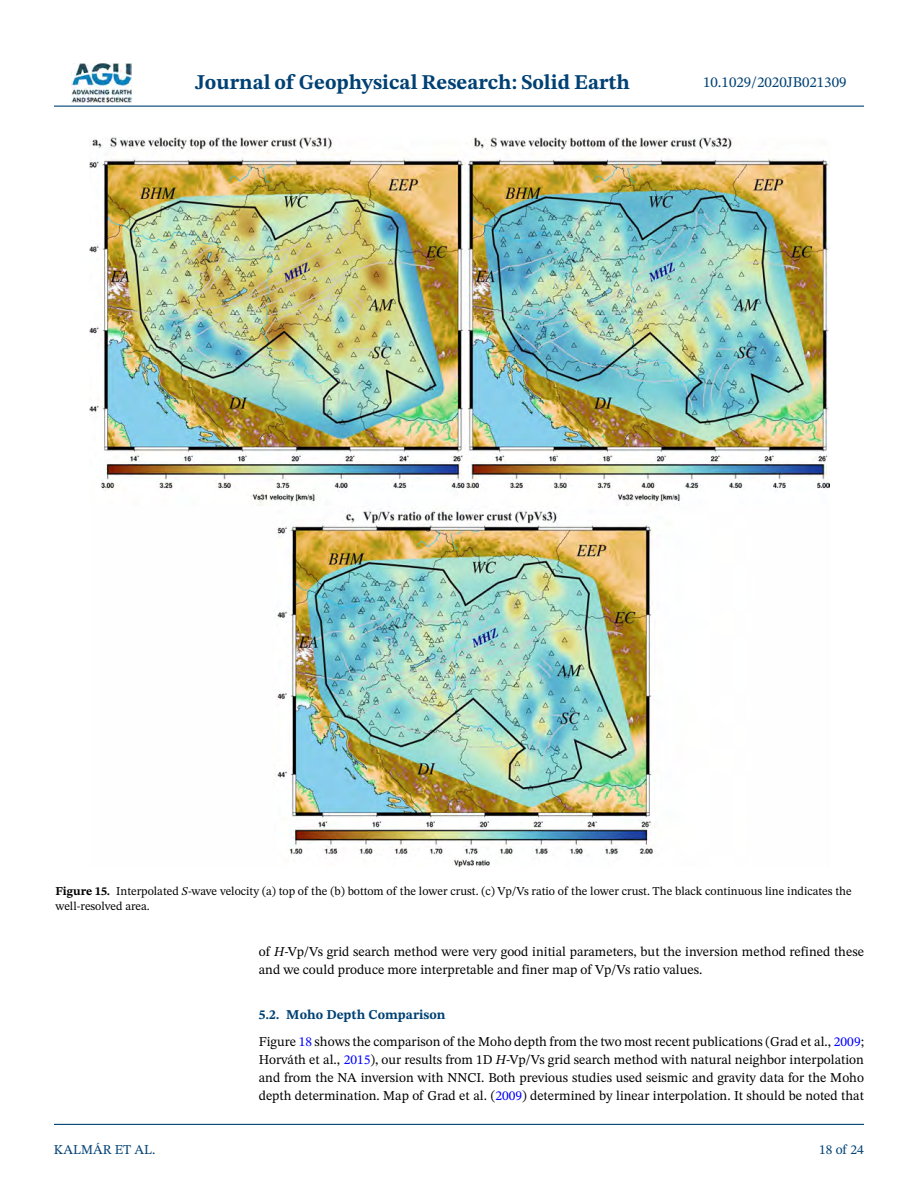
<style>
.page{position:relative;width:918px;height:1188px;background:#fff}
.page>*{position:absolute;margin:0;border:0;box-sizing:border-box;transform-origin:0 0}
.t1{font:700 21px "STIX Two Text";color:#004174}
.t2{font:15px "STIX Two Text";color:#004174}
.t3{font:13.5px/18px "STIX Two Text";color:#000}
.t4{font:13.5px "STIX Two Text";color:#004174}
.t5{font:12px/15px "STIX Two Text";color:#000}
.s1{font-weight:700}
.s2{font-style:italic}
.s3{font-weight:700;color:#004174}
.s4{color:#00f}
</style>
<div class="page">
<hr style="left:54px;top:106px;width:810px;height:1px;background:#004174">
<hr style="left:54px;top:1124px;width:810px;height:1px;background:#004174">
<img style="left:71px;top:63px;width:60px;height:39px">
<img style="left:90px;top:137px;width:740px;height:729px">
<h1 class="t1" style="left:195px;top:67px;width:436px">Journal of Geophysical Research: Solid Earth</h1>
<p class="t2" style="left:703px;top:72px;width:145px">10.1029/2020JB021309</p>
<p class="t5" style="left:56px;top:884px;width:798px"><span class="s1">Figure 15.</span> Interpolated <span class="s2">S</span>-wave velocity (a) top of the (b) bottom of the lower crust. (c) Vp/Vs ratio of the lower crust. The black continuous line indicates the well-resolved area.</p>
<p class="t4" style="left:54px;top:1140px;width:103px">KALMÁR ET AL.</p>
<p class="t3" style="left:259px;top:943px;width:607px">of <span class="s2">H</span>-Vp/Vs grid search method were very good initial parameters, but the inversion method refined these and we could produce more interpretable and finer map of Vp/Vs ratio values.</p>
<p class="t3" style="left:259px;top:1001px;width:607px;line-height:27px"><span class="s3">5.2. Moho Depth Comparison<br></span>Figure <span class="s4">18</span> shows the comparison of the Moho depth from the two most recent publications (Grad et al., <span class="s4">2009</span>;</p>
<p class="t3" style="left:259px;top:1051px;width:607px;text-align:justify">Horváth et al., <span class="s4">2015</span>), our results from 1D <span class="s2">H</span>-Vp/Vs grid search method with natural neighbor interpolation and from the NA inversion with NNCI. Both previous studies used seismic and gravity data for the Moho depth determination. Map of Grad et al. (<span class="s4">2009</span>) determined by linear interpolation. It should be noted that</p>
<p class="t4" style="left:819px;top:1140px;width:46px">18 of 24</p>
</div>
